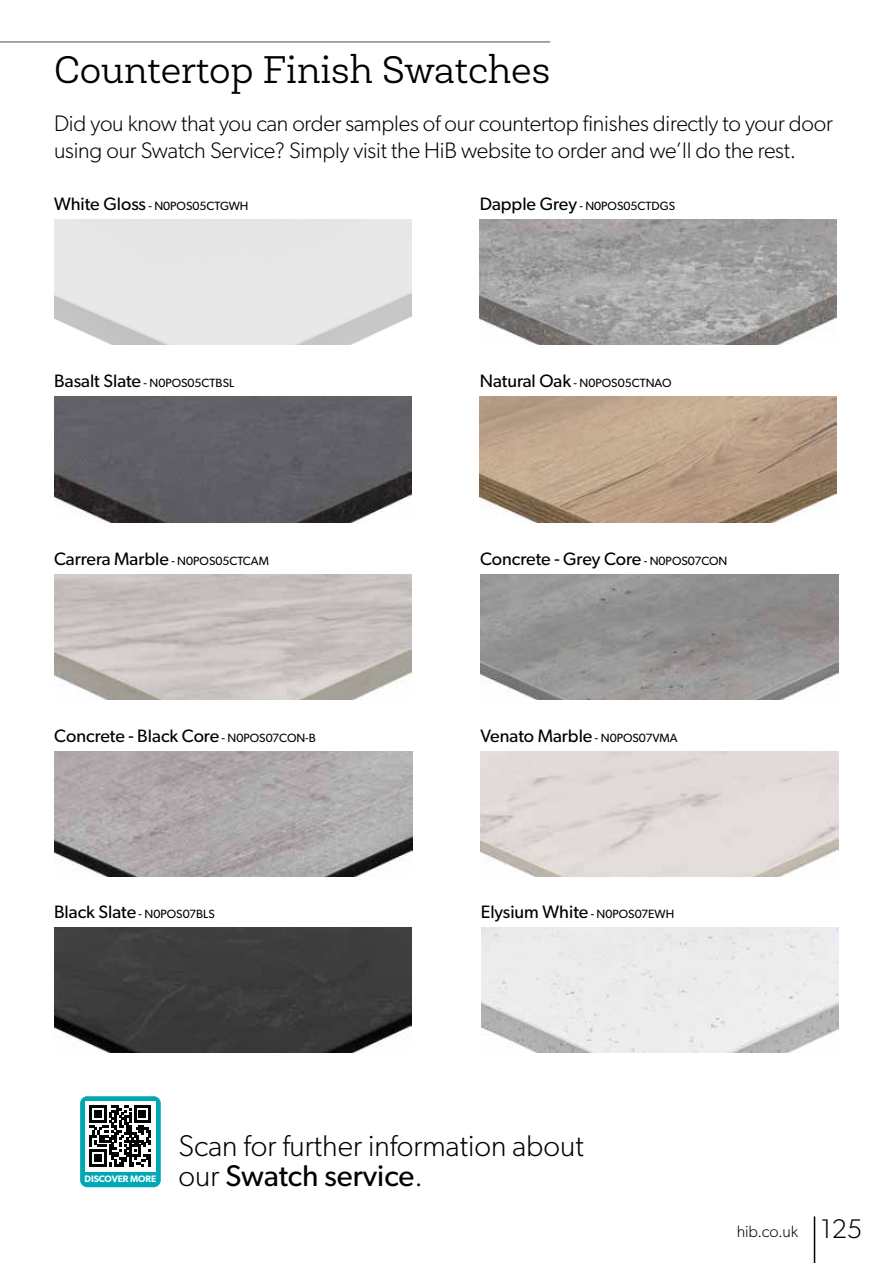
<style>
.page{position:relative;width:893px;height:1263px;background:#fff}
.page>*{position:absolute;margin:0;border:0;box-sizing:border-box;transform-origin:0 0}
.t1{font:300 39px "Newslab";color:#000}
.t2{font:300 30px "Gibson";color:#000}
.t3{font:30px "Gibson";color:#000}
.t4{font:300 22.5px/27px "Gibson";letter-spacing:-.01em;color:#000}
.t5{font:18px "Gibson";color:#000}
.t6{font:300 16.5px "Gibson";letter-spacing:-.01em;color:#000}
.t7{font:12px "Gibson";color:#000}
.t8{font:600 9.3px "Gibson";letter-spacing:-.01em;color:#fff}
.s1{font-size:18px}
.s2{font-size:12px}
.s3{font-weight:300}
.s4{font-size:27px}
</style>
<div class="page">
<hr style="left:814px;top:1216px;width:1px;height:47px;background:#000">
<hr style="left:0;top:41px;width:550px;height:2px;background:#808b94">
<img style="left:480px;top:574px;width:358px;height:126px">
<img style="left:55px;top:751px;width:357px;height:126px">
<img style="left:481px;top:752px;width:357px;height:125px">
<img style="left:54px;top:927px;width:358px;height:126px">
<img style="left:481px;top:927px;width:357px;height:126px">
<img style="left:480px;top:219px;width:356px;height:125px">
<img style="left:54px;top:397px;width:358px;height:125px">
<img style="left:480px;top:397px;width:357px;height:125px">
<img style="left:54px;top:574px;width:358px;height:126px">
<div style="left:80px;top:1096px;width:81px;height:91px;background:#00a8b5;border-radius:7px"></div>
<div style="left:85px;top:1101px;width:71px;height:70px;background:#fff"></div>
<svg style="left:90px;top:1105px;width:61px;height:62px"></svg>
<h1 class="t1" style="left:54px;top:46px;width:498px">Countertop Finish Swatches</h1>
<p class="t4" style="left:54px;top:110px;width:780px">Did you know that you can order samples of our countertop finishes directly to your door using our Swatch Service? Simply visit the HiB website to order and we’ll do the rest.</p>
<p class="t7" style="left:54px;top:199px;width:196px"><span class="s1">White Gloss</span> - N0POS05CTGWH</p>
<p class="t7" style="left:480px;top:198px;width:197px"><span class="s1">Dapple Grey</span> - N0POS05CTDGS</p>
<p class="t7" style="left:54px;top:376px;width:181px"><span class="s1">Basalt Slate</span> - N0POS05CTBSL</p>
<p class="t7" style="left:480px;top:376px;width:193px"><span class="s1">Natural Oak</span> - N0POS05CTNAO</p>
<p class="t5" style="left:54px;top:548px;width:216px">Carrera Marble <span class="s2">- N0POS05CTCAM</span></p>
<p class="t5" style="left:480px;top:548px;width:249px">Concrete - Grey Core <span class="s2">- N0POS07CON</span></p>
<p class="t5" style="left:54px;top:725px;width:263px">Concrete - Black Core <span class="s2">- N0POS07CON-B</span></p>
<p class="t5" style="left:480px;top:725px;width:199px">Venato Marble <span class="s2">- N0POS07VMA</span></p>
<p class="t7" style="left:54px;top:906px;width:162px"><span class="s1">Black Slate</span> - N0POS07BLS</p>
<p class="t5" style="left:481px;top:901px;width:195px">Elysium White <span class="s2">- N0POS07EWH</span></p>
<h2 class="t2" style="left:179px;top:1127px;width:407px">Scan for further information about</h2>
<p class="t8" style="left:85px;top:1173px;width:73px">DISCOVER MORE</p>
<h2 class="t3" style="left:179px;top:1157px;width:246px"><span class="s3">our</span> Swatch service<span class="s3">.</span></h2>
<p class="t6" style="left:737px;top:1222px;width:127px">hib.co.uk <span class="s4">125</span></p>
</div>
